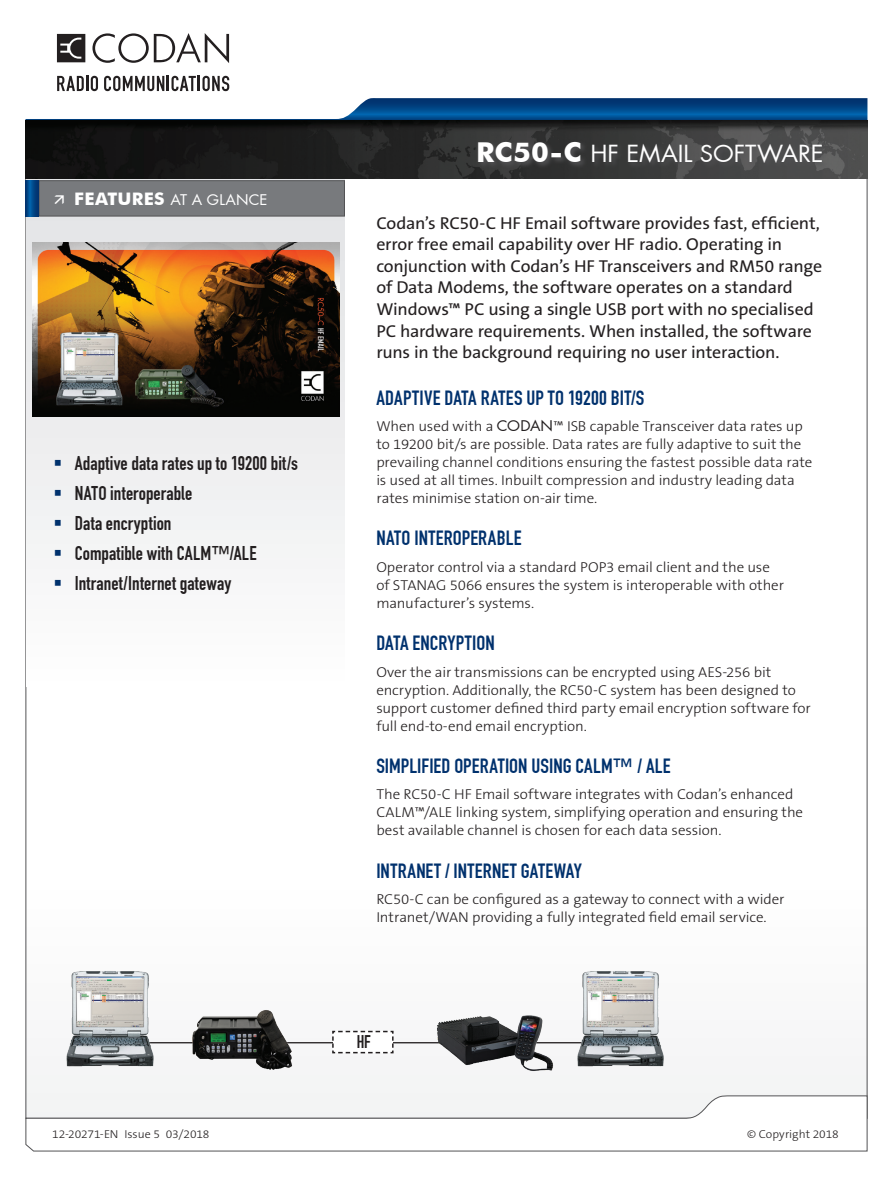
<style>
.page{position:relative;width:893px;height:1188px;background:#fff}
.page>*{position:absolute;margin:0;border:0;box-sizing:border-box;transform-origin:0 0}
.Heading_A{font:23.1px "Futura";color:#fff;scale:1.04 1}
.Title_A{font:20.1px "DIN Engschrift Alternate";letter-spacing:.01em;color:#00316d;scale:1.04 1}
.t1{font:19.5px "DIN Engschrift Alternate";letter-spacing:.01em;color:#231f20}
.Side_List_D{font:18px "DIN Engschrift Alternate";color:#231f20}
.Intro_A{font:17.25px/21.6px "The Sans B5 Plain";letter-spacing:-.01em;color:#231f20;scale:1.04 1}
.Body_A{font:300 14.4px/18px "The Sans B3";letter-spacing:-.005em;color:#231f20;scale:1.04 1}
.Side_Heading_A{font:14.4px "Futura";letter-spacing:.005em;color:#fff;scale:1.04 1}
.Footer_A{font:300 11.55px "The Sans B3";letter-spacing:-.005em;color:#231f20;scale:1.04 1}
.s1{font-family:"Futura BT";font-weight:700;font-size:17.25px}
.s2{font-family:"Futura BT";font-weight:700;font-size:27.3px}
.s3{font-family:"Futura";font-weight:400}
</style>
<div class="page">
<div style="left:26px;top:179px;width:319px;height:507px;background:linear-gradient(to bottom,#e0e1e3,#fcfcfc)"></div>
<svg style="left:25px;top:1095px;width:843px;height:57px"></svg>
<svg style="left:26px;top:98px;width:841px;height:23px"></svg>
<img style="left:26px;top:121px;width:841px;height:58px">
<div style="left:39px;top:180px;width:306px;height:36px;background:#787a7d;border:1px solid #535355"></div>
<svg style="left:26px;top:180px;width:13px;height:36px"></svg>
<svg style="left:92px;top:33px;width:137px;height:30px"></svg>
<svg style="left:57px;top:76px;width:41px;height:15px"></svg>
<svg style="left:104px;top:76px;width:125px;height:15px"></svg>
<svg style="left:57px;top:34px;width:28px;height:28px"></svg>
<svg style="left:476px;top:140px;width:353px;height:30px;fill:#444545"></svg>
<img style="left:32px;top:243px;width:308px;height:173px">
<hr style="left:111px;top:1042px;width:504px;height:1px;background:#231f20">
<img style="left:176px;top:1009px;width:125px;height:68px">
<img style="left:567px;top:971px;width:107px;height:107px">
<img style="left:57px;top:971px;width:107px;height:107px">
<img style="left:431px;top:1015px;width:129px;height:72px">
<svg style="left:331px;top:1030px;width:63px;height:24px"></svg>
<svg style="left:55px;top:460px;width:6px;height:6px"></svg>
<svg style="left:55px;top:490px;width:6px;height:6px"></svg>
<svg style="left:55px;top:520px;width:6px;height:6px"></svg>
<svg style="left:55px;top:550px;width:6px;height:6px"></svg>
<svg style="left:55px;top:580px;width:6px;height:6px"></svg>
<p class="Side_Heading_A" style="left:74px;top:191px;width:187px"><span class="s1">FEATURES</span> AT A GLANCE</p>
<p class="t1" style="left:75px;top:452px;width:225px">Adaptive data rates up to 19200 bit/s</p>
<p class="t1" style="left:75px;top:482px;width:119px">NATO interoperable</p>
<p class="t1" style="left:75px;top:512px;width:98px">Data encryption</p>
<p class="t1" style="left:75px;top:542px;width:183px">Compatible with CALM™/ALE</p>
<p class="t1" style="left:75px;top:572px;width:158px">Intranet/Internet gateway</p>
<p class="Footer_A" style="left:52px;top:1128px;width:153px">12-20271-EN Issue 5 03/2018</p>
<p class="Heading_A" style="left:476px;top:139px;width:335px"><span class="s2">RC50-C</span> HF EMAIL SOFTWARE</p>
<p class="Intro_A" style="left:376px;top:213px;width:430px">Codan’s RC50-C HF Email software provides fast, efficient, error free email capability over HF radio. Operating in conjunction with Codan’s HF Transceivers and RM50 range of Data Modems, the software operates on a standard Windows™ PC using a single USB port with no specialised PC hardware requirements. When installed, the software runs in the background requiring no user interaction.</p>
<p class="Title_A" style="left:376px;top:386px;width:259px">ADAPTIVE DATA RATES UP TO 19200 BIT/S</p>
<p class="Body_A" style="left:376px;top:418px;width:421px">When used with a <span class="s3">CODAN</span>™ ISB capable Transceiver data rates up to 19200 bit/s are possible. Data rates are fully adaptive to suit the prevailing channel conditions ensuring the fastest possible data rate is used at all times. Inbuilt compression and industry leading data rates minimise station on-air time.</p>
<p class="Title_A" style="left:376px;top:527px;width:141px">NATO INTEROPERABLE</p>
<p class="Body_A" style="left:376px;top:559px;width:393px">Operator control via a standard POP3 email client and the use of STANAG 5066 ensures the system is interoperable with other manufacturer’s systems.</p>
<p class="Title_A" style="left:376px;top:631px;width:115px">DATA ENCRYPTION</p>
<p class="Body_A" style="left:376px;top:663px;width:419px">Over the air transmissions can be encrypted using AES-256 bit encryption. Additionally, the RC50-C system has been designed to support customer defined third party email encryption software for full end-to-end email encryption.</p>
<p class="Title_A" style="left:376px;top:754px;width:285px">SIMPLIFIED OPERATION USING CALM™ / ALE</p>
<p class="Body_A" style="left:376px;top:786px;width:412px">The RC50-C HF Email software integrates with Codan’s enhanced<br>CALM™/ALE linking system, simplifying operation and ensuring the best available channel is chosen for each data session.</p>
<p class="Title_A" style="left:376px;top:859px;width:199px">INTRANET / INTERNET GATEWAY</p>
<p class="Body_A" style="left:376px;top:891px;width:394px">RC50-C can be configured as a gateway to connect with a wider<br>Intranet/WAN providing a fully integrated field email service.</p>
<p class="Side_List_D" style="left:357px;top:1031px;width:16px">HF</p>
<p class="Footer_A" style="left:747px;top:1128px;width:90px">© Copyright 2018</p>
</div>
